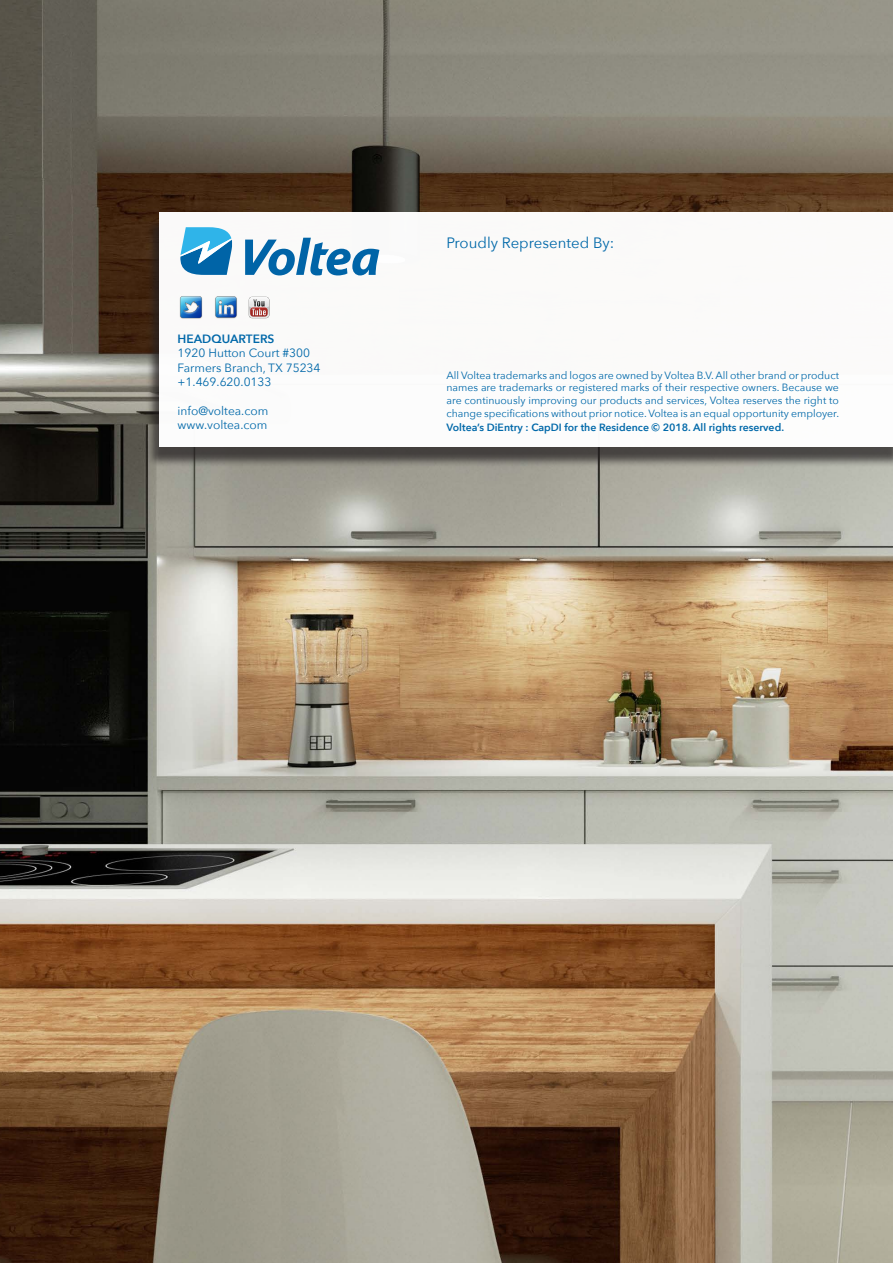
<style>
.page{position:relative;width:893px;height:1263px;background:#fff}
.page>*{position:absolute;margin:0;border:0;box-sizing:border-box;transform-origin:0 0}
.t1{font:15px "Avenir Next";color:#0068a9}
.t2{font:12px "Avenir Next";color:#0068a9}
.t3{font:600 12px "Avenir Next";color:#0068a9}
.t4{font:10.5px/12.6px "Avenir Next";color:#0068a9;text-align:justify}
.t5{font:600 10.5px "Avenir Next";color:#0068a9}
</style>
<div class="page">
<img style="left:0;top:0;width:893px;height:1263px">
<div style="left:145px;top:218px;width:748px;height:250px;background:#231f20;opacity:.75"></div>
<div style="left:160px;top:212px;width:733px;height:235px;background:#fff"></div>
<svg style="left:245px;top:238px;width:134px;height:37px"></svg>
<svg style="left:180px;top:227px;width:52px;height:48px"></svg>
<img style="left:179px;top:296px;width:24px;height:23px">
<img style="left:214px;top:296px;width:24px;height:23px">
<img style="left:248px;top:296px;width:22px;height:22px">
<p class="t1" style="left:446px;top:230px;width:169px">Proudly Represented By:</p>
<p class="t3" style="left:178px;top:328px;width:98px">HEADQUARTERS</p>
<p class="t2" style="left:178px;top:343px;width:134px">1920 Hutton Court #300</p>
<p class="t2" style="left:178px;top:357px;width:144px">Farmers Branch, TX 75234</p>
<p class="t2" style="left:178px;top:372px;width:95px">+1.469.620.0133</p>
<p class="t2" style="left:178px;top:400px;width:92px">info@voltea.com</p>
<p class="t2" style="left:178px;top:415px;width:91px">www.voltea.com</p>
<p class="t5" style="left:446px;top:418px;width:339px">Voltea’s DiEntry : CapDI for the Residence © 2018. All rights reserved.</p>
<p class="t4" style="left:446px;top:368px;width:394px">All Voltea trademarks and logos are owned by Voltea B.V. All other brand or product names are trademarks or registered marks of their respective owners. Because we are continuously improving our products and services, Voltea reserves the right to change specifications without prior notice. Voltea is an equal opportunity employer.</p>
</div>
